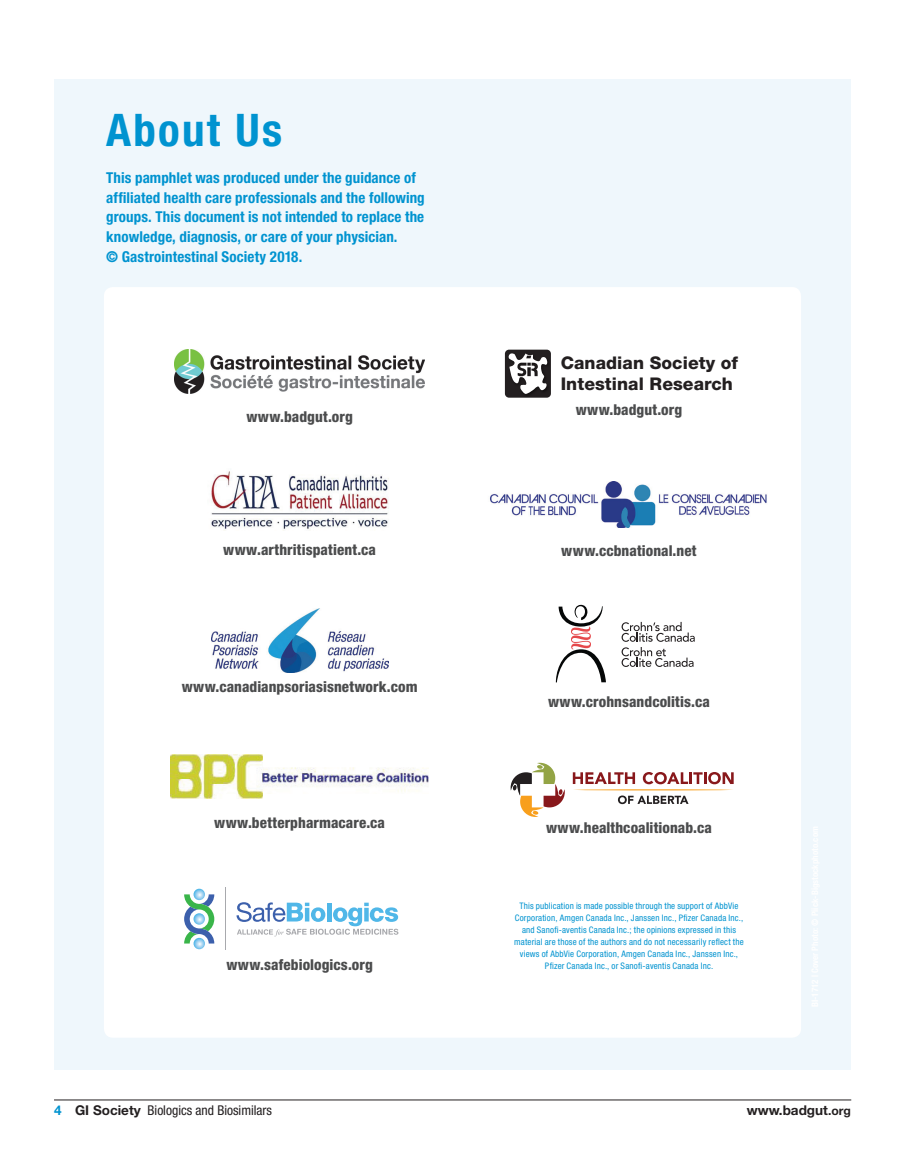
<style>
.page{position:relative;width:905px;height:1175px;background:#fff}
.page>*{position:absolute;margin:0;border:0;box-sizing:border-box;transform-origin:0 0}
.t1{font:700 condensed 45px "Helvetica Neue LT Std";letter-spacing:.05em;color:#0093d0}
.t2{font:800 17.55px/21px "Helvetica Neue LT Std";letter-spacing:.005em;color:#231f20}
.Heading{font:700 condensed 15px/19.8px "Helvetica Neue LT Std";letter-spacing:.005em;color:#0093d0}
.Heading-2{font:800 condensed 15px "Helvetica Neue LT Std";letter-spacing:.005em;color:#4b4c4d}
.t3{font:condensed 13.5px "Helvetica Neue LT Std";color:#231f20}
.t4{font:700 13.5px "Helvetica Neue LT Std";color:#231f20}
.Heading-3{font:condensed 9px/12px "Helvetica Neue LT Std";letter-spacing:.02em;color:#0093d0;text-align:center}
.s1{font-weight:700;font-stretch:normal;color:#0093d0}
.s2{font-weight:700;font-stretch:normal}
.s3{font-size:12.15px}
</style>
<div class="page">
<hr style="left:54px;top:1099px;width:797px;height:1px;background:#231f20">
<div style="left:55px;top:79px;width:795px;height:990px;background:#eff7fc"></div>
<div style="left:104px;top:287px;width:697px;height:750px;background:#fff;border-radius:9px"></div>
<img style="left:175px;top:349px;width:249px;height:44px">
<div style="left:505px;top:349px;width:46px;height:49px;background:#231f20;border-radius:4px"></div>
<img style="left:506px;top:351px;width:45px;height:47px">
<svg style="left:508px;top:353px;width:39px;height:41px"></svg>
<img style="left:211px;top:471px;width:178px;height:60px">
<img style="left:211px;top:608px;width:177px;height:64px">
<svg style="left:556px;top:605px;width:50px;height:77px"></svg>
<svg style="left:621px;top:622px;width:73px;height:45px"></svg>
<img style="left:490px;top:482px;width:277px;height:45px">
<svg style="left:510px;top:762px;width:54px;height:55px"></svg>
<hr style="left:572px;top:789px;width:161px;height:1px;background:#f89f1c;border-radius:50%">
<svg style="left:572px;top:772px;width:63px;height:12px"></svg>
<svg style="left:642px;top:772px;width:91px;height:12px"></svg>
<svg style="left:618px;top:795px;width:70px;height:9px"></svg>
<hr style="left:225px;top:887px;width:1px;height:63px;background:#a8a9ad">
<svg style="left:184px;top:888px;width:30px;height:61px"></svg>
<svg style="left:236px;top:902px;width:162px;height:34px"></svg>
<img style="left:170px;top:754px;width:259px;height:45px">
<p class="t1" style="left:106px;top:103px;width:177px">About Us</p>
<p class="Heading" style="left:106px;top:167px;width:320px">This pamphlet was produced under the guidance of affiliated health care professionals and the following groups. This document is not intended to replace the knowledge, diagnosis, or care of your physician.</p>
<p class="Heading" style="left:106px;top:246px;width:197px">© Gastrointestinal Society 2018.</p>
<p class="Heading-2" style="left:246px;top:407px;width:108px">www.badgut.org</p>
<p class="Heading-2" style="left:223px;top:540px;width:154px">www.arthritispatient.ca</p>
<p class="Heading-2" style="left:182px;top:677px;width:237px">www.canadianpsoriasisnetwork.com</p>
<p class="Heading-2" style="left:214px;top:813px;width:172px">www.betterpharmacare.ca</p>
<p class="t2" style="left:560px;top:352px;width:179px">Canadian Society of<br>Intestinal Research</p>
<p class="Heading-2" style="left:575px;top:401px;width:108px">www.badgut.org</p>
<p class="Heading-2" style="left:561px;top:541px;width:137px">www.ccbnational.net</p>
<p class="Heading-2" style="left:548px;top:692px;width:163px">www.crohnsandcolitis.ca</p>
<p class="Heading-2" style="left:546px;top:818px;width:167px">www.healthcoalitionab.ca</p>
<p class="Heading-3" style="left:514px;top:900px;width:231px">This publication is made possible through the support of AbbVie Corporation, Amgen Canada Inc., Janssen Inc., Pfizer Canada Inc., and Sanofi-aventis Canada Inc.; the opinions expressed in this material are those of the authors and do not necessarily reflect the views of AbbVie Corporation, Amgen Canada Inc., Janssen Inc.,</p>
<p class="Heading-2" style="left:226px;top:955px;width:148px">www.safebiologics.org</p>
<p class="Heading-3" style="left:545px;top:960px;width:170px">Pfizer Canada Inc., or Sanofi-aventis Canada Inc.</p>
<h3 class="t3" style="left:54px;top:1102px;width:219px"><span class="s1">4</span> <span class="s2">GI Society</span> Biologics and Biosimilars</h3>
<h3 class="t4" style="left:746px;top:1101px;width:106px">www.badgut<span class="s3">.org</span></h3>
</div>
